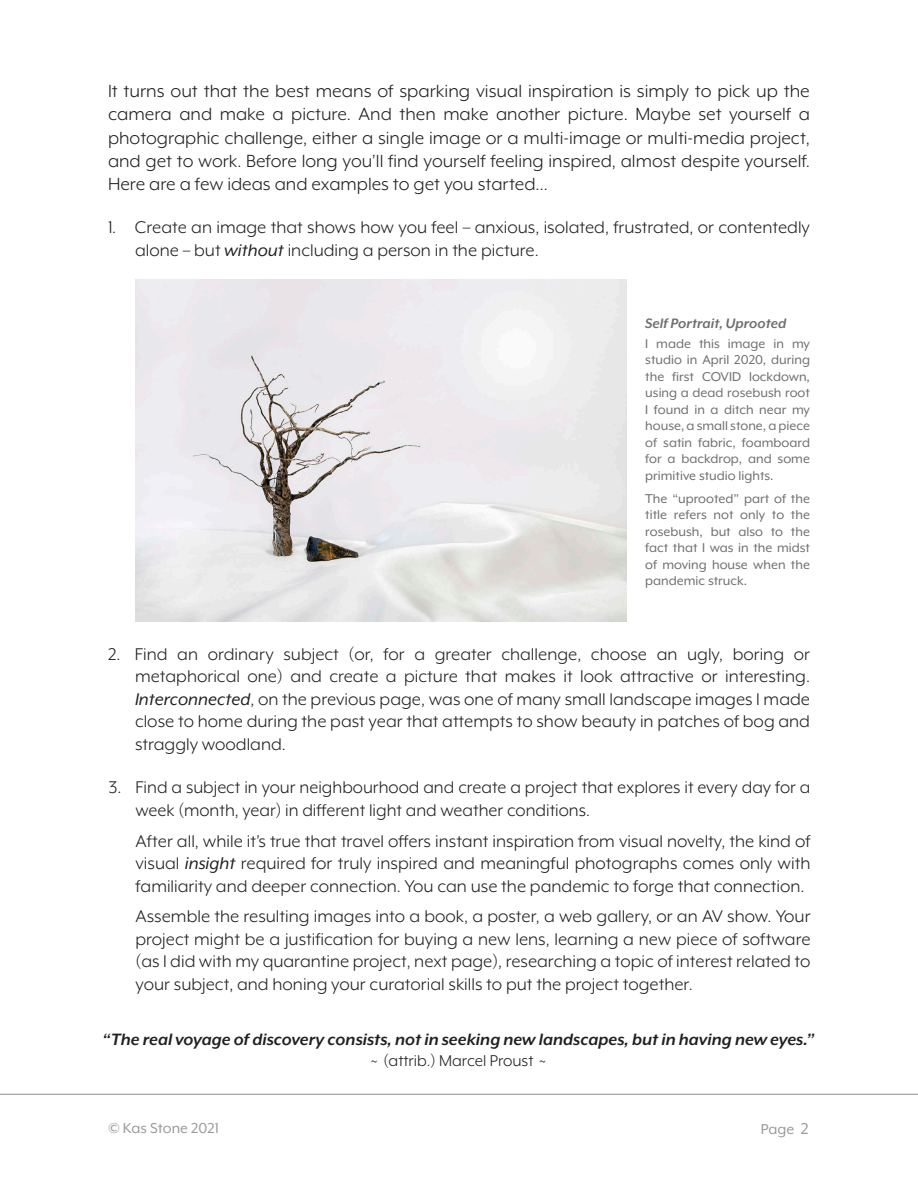
<style>
.page{position:relative;width:918px;height:1188px;background:#fff}
.page>*{position:absolute;margin:0;border:0;box-sizing:border-box;transform-origin:0 0}
.t1{font:20.25px/23.2px "Mr Eaves XL Mod OT";color:#231f20;text-align:justify}
.t2{font:19.5px/22.5px "Mr Eaves XL Mod OT";color:#231f20;text-align:justify}
.t3{font:italic 700 18.9px "Mr Eaves XL Mod OT";color:#231f20}
.t4{font:18px "Mr Eaves XL Mod OT";color:#231f20}
.t5{font:16.5px "Mr Eaves XL Mod OT";color:#9b9b9b}
.t6{font:italic 700 15.75px "Mr Eaves XL Mod OT";color:#6f6f6f}
.t7{font:14.7px/16.5px "Mr Eaves XL Mod OT";color:#6f6f6f;text-align:justify}
.s1{font-style:italic}
.s2{font-size:18px}
</style>
<div class="page">
<hr style="left:0;top:1094px;width:918px;height:1px;background:#9b9b9b">
<img style="left:135px;top:279px;width:491px;height:342px">
<p class="t1" style="left:108px;top:79px;width:704px">It turns out that the best means of sparking visual inspiration is simply to pick up the camera and make a picture. And then make another picture. Maybe set yourself a photographic challenge, either a single image or a multi-image or multi-media project, and get to work. Before long you’ll find yourself feeling inspired, almost despite yourself.<br>Here are a few ideas and examples to get you started…</p>
<p class="t2" style="left:135px;top:216px;width:677px;text-indent:-27px">1. Create an image that shows how you feel – anxious, isolated, frustrated, or contentedly alone – but <span class="s1">without</span> including a person in the picture.</p>
<p class="t6" style="left:645px;top:316px;width:143px">Self Portrait, Uprooted</p>
<p class="t7" style="left:645px;top:335px;width:166px">I made this image in my studio in April 2020, during the first COVID lockdown, using a dead rosebush root I found in a ditch near my house, a small stone, a piece of satin fabric, foamboard for a backdrop, and some primitive studio lights.</p>
<p class="t7" style="left:645px;top:490px;width:166px">The “uprooted” part of the title refers not only to the rosebush, but also to the fact that I was in the midst of moving house when the pandemic struck.</p>
<p class="t2" style="left:135px;top:642px;width:677px;text-indent:-27px">2. Find an ordinary subject (or, for a greater challenge, choose an ugly, boring or metaphorical one) and create a picture that makes it look attractive or interesting.<br><span class="s1">Interconnected</span>, on the previous page, was one of many small landscape images I made close to home during the past year that attempts to show beauty in patches of bog and straggly woodland.</p>
<p class="t2" style="left:136px;top:776px;width:676px;text-indent:-27px">3. Find a subject in your neighbourhood and create a project that explores it every day for a week (month, year) in different light and weather conditions.</p>
<p class="t2" style="left:136px;top:829px;width:676px">After all, while it’s true that travel offers instant inspiration from visual novelty, the kind of visual <span class="s1">insight</span> required for truly inspired and meaningful photographs comes only with familiarity and deeper connection. You can use the pandemic to forge that connection.</p>
<p class="t2" style="left:136px;top:905px;width:677px">Assemble the resulting images into a book, a poster, a web gallery, or an AV show. Your project might be a justification for buying a new lens, learning a new piece of software (as I did with my quarantine project, next page), researching a topic of interest related to your subject, and honing your curatorial skills to put the project together.</p>
<p class="t3" style="left:103px;top:1030px;width:713px">“The real voyage of discovery consists, not in seeking new landscapes, but in having new eyes.”</p>
<p class="t4" style="left:371px;top:1052px;width:177px">~ (attrib.) Marcel Proust ~</p>
<p class="t5" style="left:109px;top:1120px;width:112px">© Kas Stone 2021</p>
<p class="t5" style="left:761px;top:1121px;width:50px">Page <span class="s2">2</span></p>
</div>
